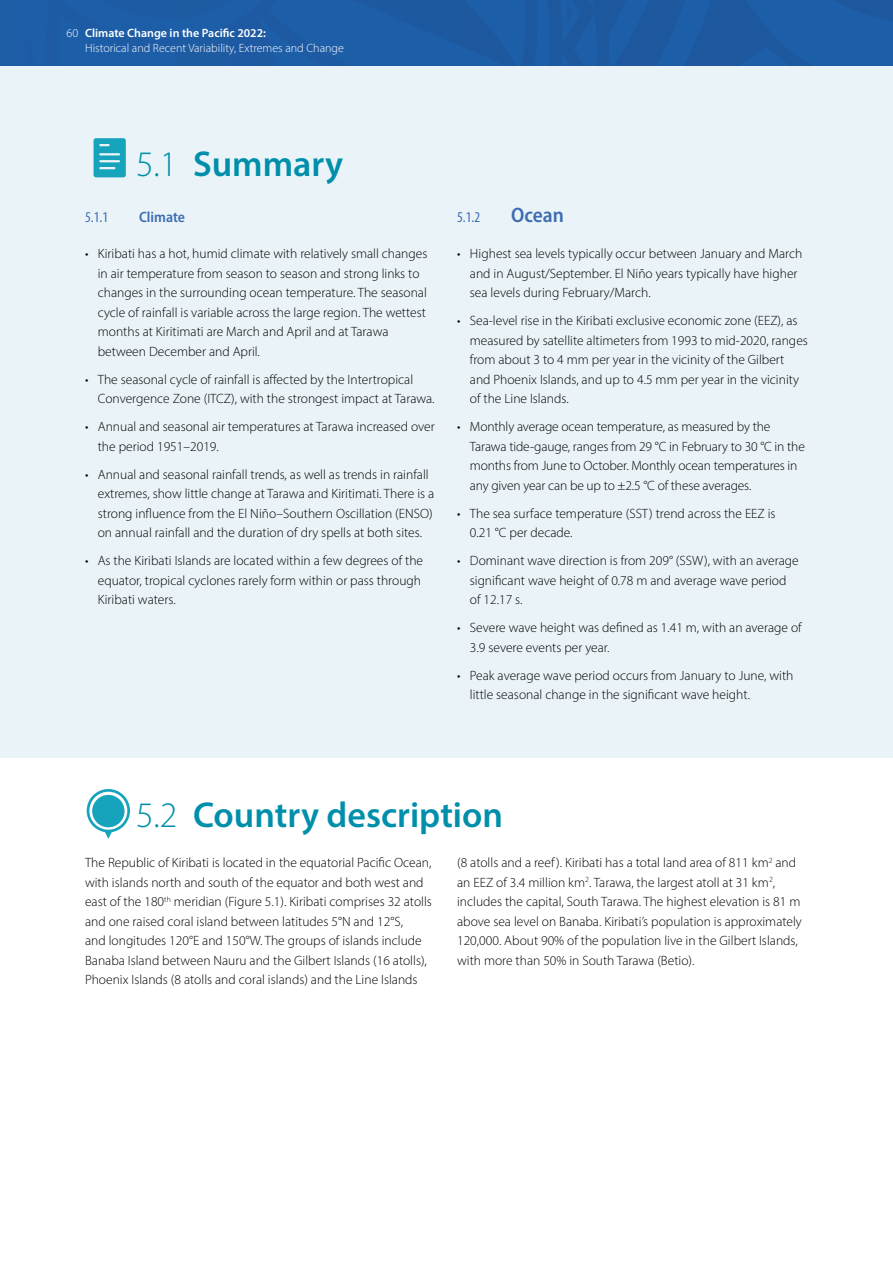
<style>
.page{position:relative;width:893px;height:1263px;background:#fff}
.page>*{position:absolute;margin:0;border:0;box-sizing:border-box;transform-origin:0 0}
.t1{font:600 36px "Myriad Pro";color:#008fab}
.t2{font:600 semi-condensed 21px "Myriad Pro";color:#3e6cb2}
.t3{font:condensed 15px "Myriad Pro";color:#3e6cb2}
.t4{font:600 semi-condensed 15px "Myriad Pro";color:#3e6cb2}
.t5{font:300 13.5px/19.5px "Myriad Pro";color:#000}
.t6{font:300 12px "Myriad Pro";color:#fff}
.t7{font:600 12px "Myriad Pro";color:#fff}
.s1{font-weight:300}
</style>
<div class="page">
<svg style="left:0;top:0;width:893px;height:66px;background:#1d5ba4"></svg>
<div style="left:0;top:66px;width:893px;height:691px;background:#eaf4f8"></div>
<svg style="left:94px;top:138px;width:32px;height:39px"></svg>
<svg style="left:87px;top:789px;width:43px;height:50px"></svg>
<div style="left:92px;top:795px;width:33px;height:32px;background:#16a3bc;border-radius:50%"></div>
<p class="t7" style="left:85px;top:25px;width:182px">Climate Change in the Pacific 2022:</p>
<p class="t6" style="left:85px;top:40px;width:260px">Historical and Recent Variability, Extremes and Change</p>
<p class="t6" style="left:67px;top:25px;width:13px">60</p>
<h1 class="t1" style="left:136px;top:141px;width:209px"><span class="s1">5.1</span> Summary</h1>
<p class="t3" style="left:85px;top:208px;width:25px">5.1.1</p>
<p class="t4" style="left:139px;top:207px;width:48px">Climate</p>
<p class="t5" style="left:98px;top:244px;width:331px;text-indent:-13px">• Kiribati has a hot, humid climate with relatively small changes in air temperature from season to season and strong links to changes in the surrounding ocean temperature. The seasonal cycle of rainfall is variable across the large region. The wettest months at Kiritimati are March and April and at Tarawa between December and April.</p>
<p class="t5" style="left:98px;top:370px;width:338px;text-indent:-13px">• The seasonal cycle of rainfall is affected by the Intertropical<br>Convergence Zone (ITCZ), with the strongest impact at Tarawa.</p>
<p class="t5" style="left:98px;top:417px;width:338px;text-indent:-13px">• Annual and seasonal air temperatures at Tarawa increased over the period 1951–2019.</p>
<p class="t5" style="left:98px;top:465px;width:338px;text-indent:-13px">• Annual and seasonal rainfall trends, as well as trends in rainfall extremes, show little change at Tarawa and Kiritimati. There is a strong influence from the El Niño–Southern Oscillation (ENSO) on annual rainfall and the duration of dry spells at both sites.</p>
<p class="t5" style="left:98px;top:551px;width:327px;text-indent:-13px">• As the Kiribati Islands are located within a few degrees of the equator, tropical cyclones rarely form within or pass through<br>Kiribati waters.</p>
<p class="t3" style="left:457px;top:208px;width:25px">5.1.2</p>
<h2 class="t2" style="left:511px;top:202px;width:54px">Ocean</h2>
<p class="t5" style="left:470px;top:244px;width:334px;text-indent:-13px">• Highest sea levels typically occur between January and March and in August/September. El Niño years typically have higher sea levels during February/March.</p>
<p class="t5" style="left:470px;top:311px;width:339px;text-indent:-13px">• Sea-level rise in the Kiribati exclusive economic zone (EEZ), as measured by satellite altimeters from 1993 to mid-2020, ranges from about 3 to 4 mm per year in the vicinity of the Gilbert and Phoenix Islands, and up to 4.5 mm per year in the vicinity of the Line Islands.</p>
<p class="t5" style="left:470px;top:417px;width:337px;text-indent:-13px">• Monthly average ocean temperature, as measured by the Tarawa tide-gauge, ranges from 29 °C in February to 30 °C in the months from June to October. Monthly ocean temperatures in any given year can be up to ±2.5 °C of these averages.</p>
<p class="t5" style="left:470px;top:504px;width:307px;text-indent:-13px">• The sea surface temperature (SST) trend across the EEZ is<br>0.21 °C per decade.</p>
<p class="t5" style="left:470px;top:551px;width:330px;text-indent:-13px">• Dominant wave direction is from 209° (SSW), with an average significant wave height of 0.78 m and average wave period of 12.17 s.</p>
<p class="t5" style="left:470px;top:618px;width:333px;text-indent:-13px">• Severe wave height was defined as 1.41 m, with an average of<br>3.9 severe events per year.</p>
<p class="t5" style="left:470px;top:665px;width:325px;text-indent:-13px">• Peak average wave period occurs from January to June, with little seasonal change in the significant wave height.</p>
<h1 class="t1" style="left:136px;top:792px;width:368px"><span class="s1">5.2</span> Country description</h1>
<p class="t5" style="left:85px;top:853px;width:348px">The Republic of Kiribati is located in the equatorial Pacific Ocean, with islands north and south of the equator and both west and east of the 180<sup>th</sup> meridian (Figure 5.1). Kiribati comprises 32 atolls and one raised coral island between latitudes 5°N and 12°S,<br>and longitudes 120°E and 150°W. The groups of islands include Banaba Island between Nauru and the Gilbert Islands (16 atolls), Phoenix Islands (8 atolls and coral islands) and the Line Islands</p>
<p class="t5" style="left:457px;top:853px;width:346px">(8 atolls and a reef ). Kiribati has a total land area of 811 km<sup>2</sup> and an EEZ of 3.4 million km<sup>2</sup>. Tarawa, the largest atoll at 31 km<sup>2</sup>, includes the capital, South Tarawa. The highest elevation is 81 m above sea level on Banaba. Kiribati’s population is approximately 120,000. About 90% of the population live in the Gilbert Islands, with more than 50% in South Tarawa (Betio).</p>
</div>
